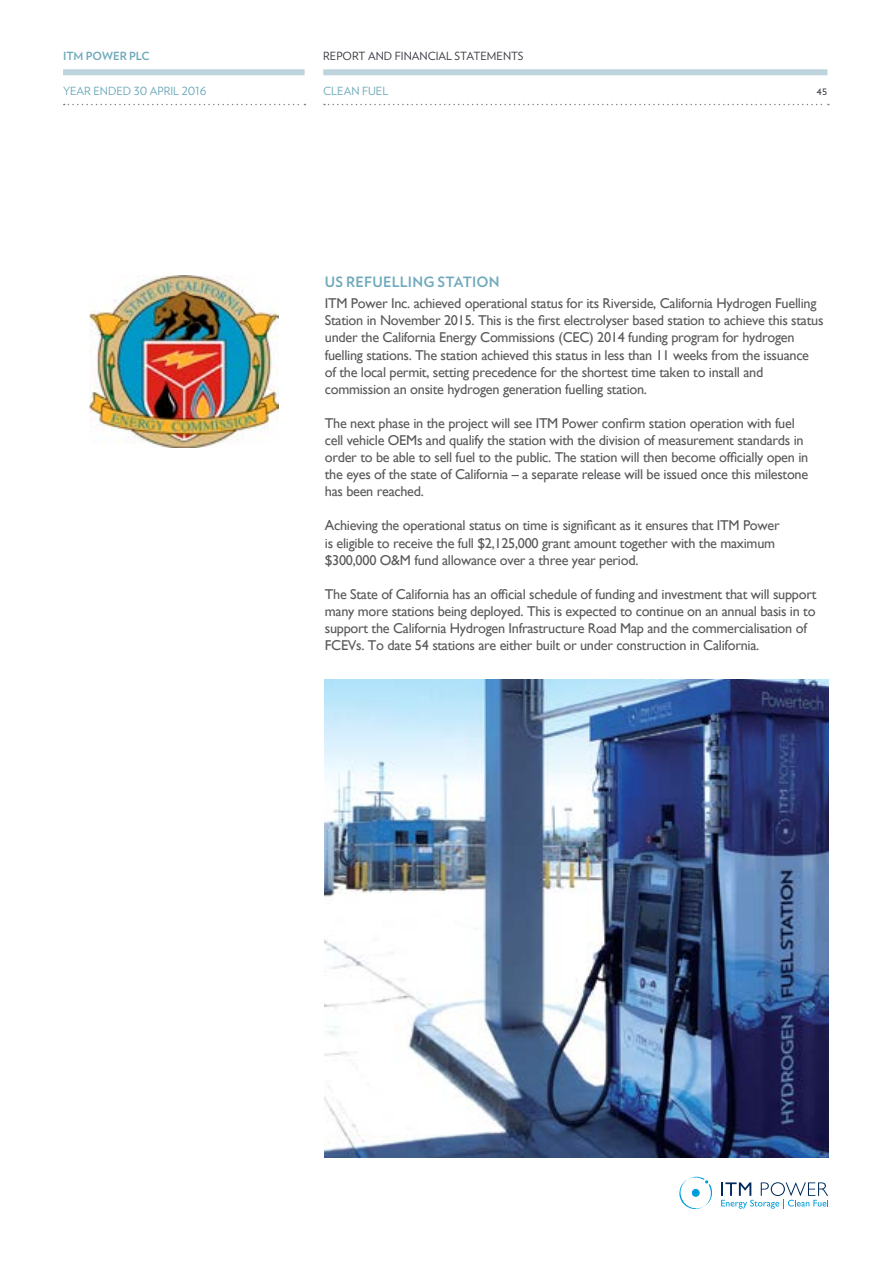
<style>
.page{position:relative;width:892px;height:1263px;background:#fff}
.page>*{position:absolute;margin:0;border:0;box-sizing:border-box;transform-origin:0 0}
.t1{font:14.25px/17.1px "Gill Sans";letter-spacing:-.02em;color:#58595b}
.t2{font:700 14.25px "Verlag";letter-spacing:.015em;color:#6faabb}
.t3{font:11.25px "Verlag";color:#3b3a43}
.t4{font:11.25px "Verlag";color:#6faabb}
.t5{font:700 11.25px "Verlag";color:#6faabb}
</style>
<div class="page">
<svg style="left:679px;top:1177px;width:34px;height:32px"></svg>
<svg style="left:721px;top:1182px;width:107px;height:27px"></svg>
<img style="left:89px;top:275px;width:190px;height:173px">
<img style="left:325px;top:679px;width:504px;height:479px">
<div style="left:323px;top:69px;width:504px;height:6px;background:#bed4dd"></div>
<div style="left:63px;top:69px;width:242px;height:6px;background:#bed4dd"></div>
<svg style="left:324px;top:104px;width:505px;height:1px"></svg>
<svg style="left:64px;top:104px;width:241px;height:1px"></svg>
<p class="t5" style="left:63px;top:47px;width:88px">ITM POWER PLC</p>
<p class="t3" style="left:323px;top:48px;width:202px">REPORT AND FINANCIAL STATEMENTS</p>
<p class="t4" style="left:63px;top:82px;width:145px">YEAR ENDED 30 APRIL 2016</p>
<p class="t4" style="left:323px;top:82px;width:67px">CLEAN FUEL</p>
<p class="t3" style="left:817px;top:82px;width:12px">45</p>
<p class="t2" style="left:325px;top:271px;width:176px">US REFUELLING STATION</p>
<p class="t1" style="left:325px;top:295px;width:500px">ITM Power Inc. achieved operational status for its Riverside, California Hydrogen Fuelling Station in November 2015. This is the first electrolyser based station to achieve this status under the California Energy Commissions (CEC) 2014 funding program for hydrogen fuelling stations. The station achieved this status in less than 11 weeks from the issuance of the local permit, setting precedence for the shortest time taken to install and commission an onsite hydrogen generation fuelling station.</p>
<p class="t1" style="left:325px;top:415px;width:485px">The next phase in the project will see ITM Power confirm station operation with fuel cell vehicle OEMs and qualify the station with the division of measurement standards in order to be able to sell fuel to the public. The station will then become officially open in the eyes of the state of California – a separate release will be issued once this milestone has been reached.</p>
<p class="t1" style="left:325px;top:517px;width:456px">Achieving the operational status on time is significant as it ensures that ITM Power is eligible to receive the full $2,125,000 grant amount together with the maximum $300,000 O&amp;M fund allowance over a three year period.</p>
<p class="t1" style="left:325px;top:586px;width:493px">The State of California has an official schedule of funding and investment that will support many more stations being deployed. This is expected to continue on an annual basis in to support the California Hydrogen Infrastructure Road Map and the commercialisation of FCEVs. To date 54 stations are either built or under construction in California.</p>
</div>
